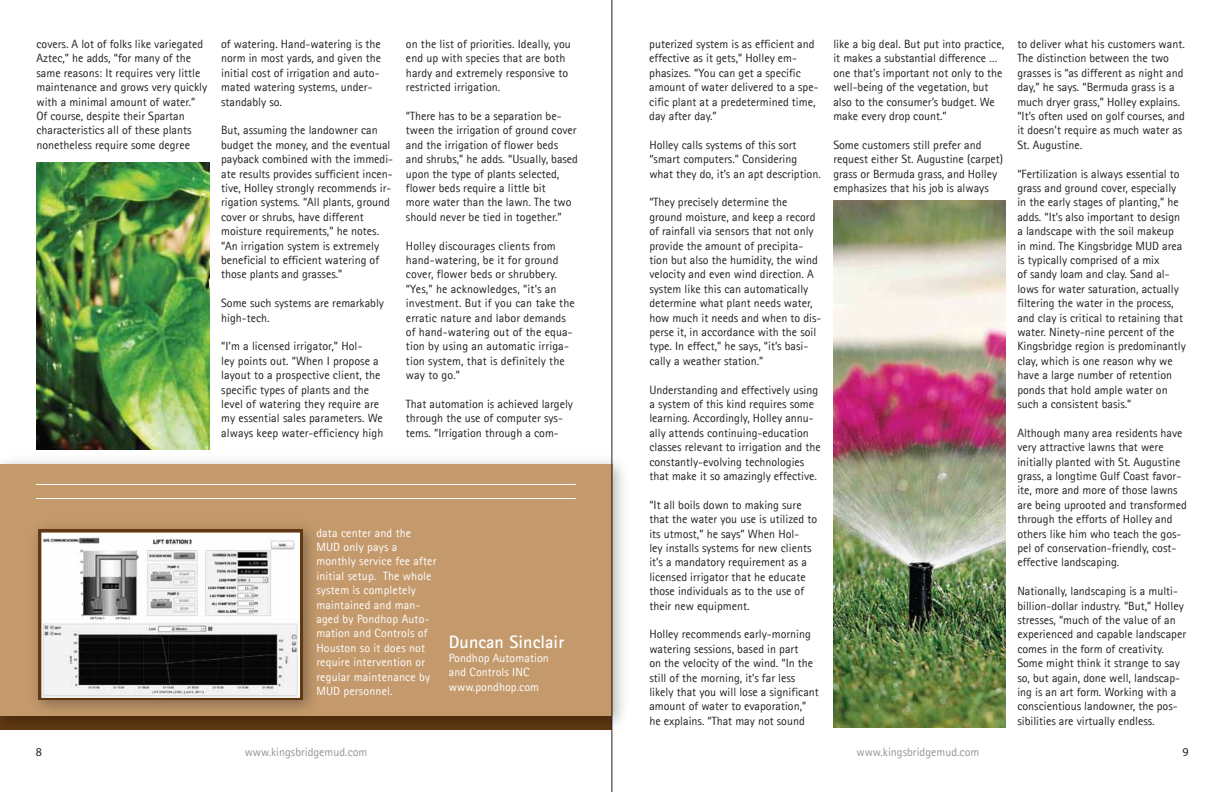
<style>
.page{position:relative;width:1224px;height:792px;background:#fff}
.page>*{position:absolute;margin:0;border:0;box-sizing:border-box;transform-origin:0 0}
.t1{font:700 18px "Agfa Rotis Sans Serif";letter-spacing:.005em;color:#fff}
.t2{font:12px/14.4px "Agfa Rotis Sans Serif";color:#231f20}
.t3{font:12px/14.4px "Agfa Rotis Sans Serif";letter-spacing:.01em;color:#fff}
.t4{font:12px "Agfa Rotis Sans Serif";color:#939598}
.t5{font:12px "Myriad Pro";color:#231f20}
</style>
<div class="page">
<img style="left:0;top:449px;width:623px;height:288px">
<div style="left:0;top:464px;width:612px;height:252px;background:#c49a6c"></div>
<hr style="left:36px;top:484px;width:540px;height:1px;background:#fff">
<hr style="left:36px;top:498px;width:540px;height:1px;background:#fff">
<img style="left:23px;top:526px;width:301px;height:195px">
<div style="left:38px;top:529px;width:265px;height:171px;background:linear-gradient(to right,#603913,#603913)"></div>
<img style="left:42px;top:532px;width:257px;height:166px">
<img style="left:36px;top:163px;width:173px;height:287px">
<img style="left:834px;top:201px;width:171px;height:526px">
<hr style="left:612px;top:0;width:1px;height:792px;background:#231f20">
<p class="t2" style="left:37px;top:37px;width:172px">covers. A lot of folks like variegated Aztec,” he adds, “for many of the same reasons: It requires very little maintenance and grows very quickly with a minimal amount of water.” Of course, despite their Spartan characteristics all of these plants nonetheless require some degree</p>
<p class="t2" style="left:221px;top:37px;width:161px">of watering. Hand-watering is the norm in most yards, and given the initial cost of irrigation and auto&shy;mated watering systems, under&shy;standably so.</p>
<p class="t2" style="left:221px;top:123px;width:173px">But, assuming the landowner can budget the money, and the eventual payback combined with the immedi&shy;ate results provides sufficient incen&shy;tive, Holley strongly recommends ir&shy;rigation systems. “All plants, ground cover or shrubs, have different moisture requirements,” he notes. “An irrigation system is extremely beneficial to efficient watering of those plants and grasses.”</p>
<p class="t2" style="left:221px;top:296px;width:164px">Some such systems are remarkably high-tech.</p>
<p class="t2" style="left:221px;top:339px;width:164px">“I’m a licensed irrigator,” Hol-<br>ley points out. “When I propose a layout to a prospective client, the specific types of plants and the level of watering they require are my essential sales parameters. We always keep water-efficiency high</p>
<p class="t2" style="left:406px;top:37px;width:166px">on the list of priorities. Ideally, you end up with species that are both hardy and extremely responsive to restricted irrigation.</p>
<p class="t2" style="left:406px;top:109px;width:174px">“There has to be a separation be&shy;tween the irrigation of ground cover and the irrigation of flower beds and shrubs,” he adds. “Usually, based upon the type of plants selected, flower beds require a little bit<br>more water than the lawn. The two should never be tied in together.”</p>
<p class="t2" style="left:406px;top:238px;width:170px">Holley discourages clients from hand-watering, be it for ground cover, flower beds or shrubbery. “Yes,” he acknowledges, “it’s an investment. But if you can take the erratic nature and labor demands of hand-watering out of the equa&shy;tion by using an automatic irriga&shy;tion system, that is definitely the way to go.”</p>
<p class="t2" style="left:406px;top:397px;width:169px">That automation is achieved largely through the use of computer sys&shy;tems. “Irrigation through a com-</p>
<p class="t3" style="left:316px;top:525px;width:122px">data center and the<br>MUD only pays a monthly service fee after initial setup. The whole system is completely maintained and man&shy;aged by Pondhop Auto&shy;mation and Controls of<br>Houston so it does not require intervention or regular maintenance by<br>MUD personnel.</p>
<p class="t1" style="left:449px;top:630px;width:117px">Duncan Sinclair</p>
<p class="t3" style="left:449px;top:651px;width:102px">Pondhop Automation and Controls INC www.pondhop.com</p>
<p class="t2" style="left:649px;top:37px;width:171px">puterized system is as efficient and effective as it gets,” Holley em&shy;phasizes. “You can get a specific amount of water delivered to a spe&shy;cific plant at a predetermined time, day after day.”</p>
<p class="t2" style="left:649px;top:138px;width:173px">Holley calls systems of this sort “smart computers.” Considering what they do, it’s an apt description.</p>
<p class="t2" style="left:649px;top:195px;width:173px">“They precisely determine the ground moisture, and keep a record of rainfall via sensors that not only provide the amount of precipita&shy;tion but also the humidity, the wind velocity and even wind direction. A system like this can automatically determine what plant needs water, how much it needs and when to dis&shy;perse it, in accordance with the soil type. In effect,” he says, “it’s basi&shy;cally a weather station.”</p>
<p class="t2" style="left:649px;top:382px;width:173px">Understanding and effectively using a system of this kind requires some learning. Accordingly, Holley annu&shy;ally attends continuing-education classes relevant to irrigation and the constantly-evolving technologies that make it so amazingly effective.</p>
<p class="t2" style="left:649px;top:498px;width:169px">“It all boils down to making sure that the water you use is utilized to its utmost,” he says” When Hol-<br>ley installs systems for new clients it’s a mandatory requirement as a licensed irrigator that he educate those individuals as to the use of their new equipment.</p>
<p class="t2" style="left:649px;top:627px;width:171px">Holley recommends early-morning watering sessions, based in part<br>on the velocity of the wind. “In the still of the morning, it’s far less likely that you will lose a significant amount of water to evaporation,” he explains. “That may not sound</p>
<p class="t2" style="left:833px;top:37px;width:172px">like a big deal. But put into practice, it makes a substantial difference … one that’s important not only to the well-being of the vegetation, but also to the consumer’s budget. We make every drop count.”</p>
<p class="t2" style="left:833px;top:138px;width:171px">Some customers still prefer and request either St. Augustine (carpet) grass or Bermuda grass, and Holley emphasizes that his job is always</p>
<p class="t2" style="left:1017px;top:37px;width:169px">to deliver what his customers want.<br>The distinction between the two grasses is “as different as night and day,” he says. “Bermuda grass is a much dryer grass,” Holley explains. “It’s often used on golf courses, and it doesn’t require as much water as<br>St. Augustine.</p>
<p class="t2" style="left:1017px;top:166px;width:170px">“Fertilization is always essential to grass and ground cover, especially in the early stages of planting,” he adds. “It’s also important to design a landscape with the soil makeup<br>in mind. The Kingsbridge MUD area is typically comprised of a mix<br>of sandy loam and clay. Sand al&shy;lows for water saturation, actually filtering the water in the process, and clay is critical to retaining that water. Ninety-nine percent of the Kingsbridge region is predominantly clay, which is one reason why we have a large number of retention ponds that hold ample water on such a consistent basis.”</p>
<p class="t2" style="left:1017px;top:426px;width:171px">Although many area residents have very attractive lawns that were initially planted with St. Augustine grass, a longtime Gulf Coast favor&shy;ite, more and more of those lawns are being uprooted and transformed through the efforts of Holley and others like him who teach the gos&shy;pel of conservation-friendly, cost&shy;effective landscaping.</p>
<p class="t2" style="left:1017px;top:584px;width:170px">Nationally, landscaping is a multi&shy;billion-dollar industry. “But,” Holley stresses, “much of the value of an experienced and capable landscaper comes in the form of creativity.<br>Some might think it strange to say so, but again, done well, landscap&shy;ing is an art form. Working with a conscientious landowner, the pos&shy;sibilities are virtually endless.</p>
<p class="t5" style="left:36px;top:745px;width:8px">8</p>
<p class="t4" style="left:245px;top:745px;width:124px">www.kingsbridgemud.com</p>
<p class="t4" style="left:857px;top:745px;width:124px">www.kingsbridgemud.com</p>
<p class="t5" style="left:1182px;top:745px;width:8px">9</p>
</div>
